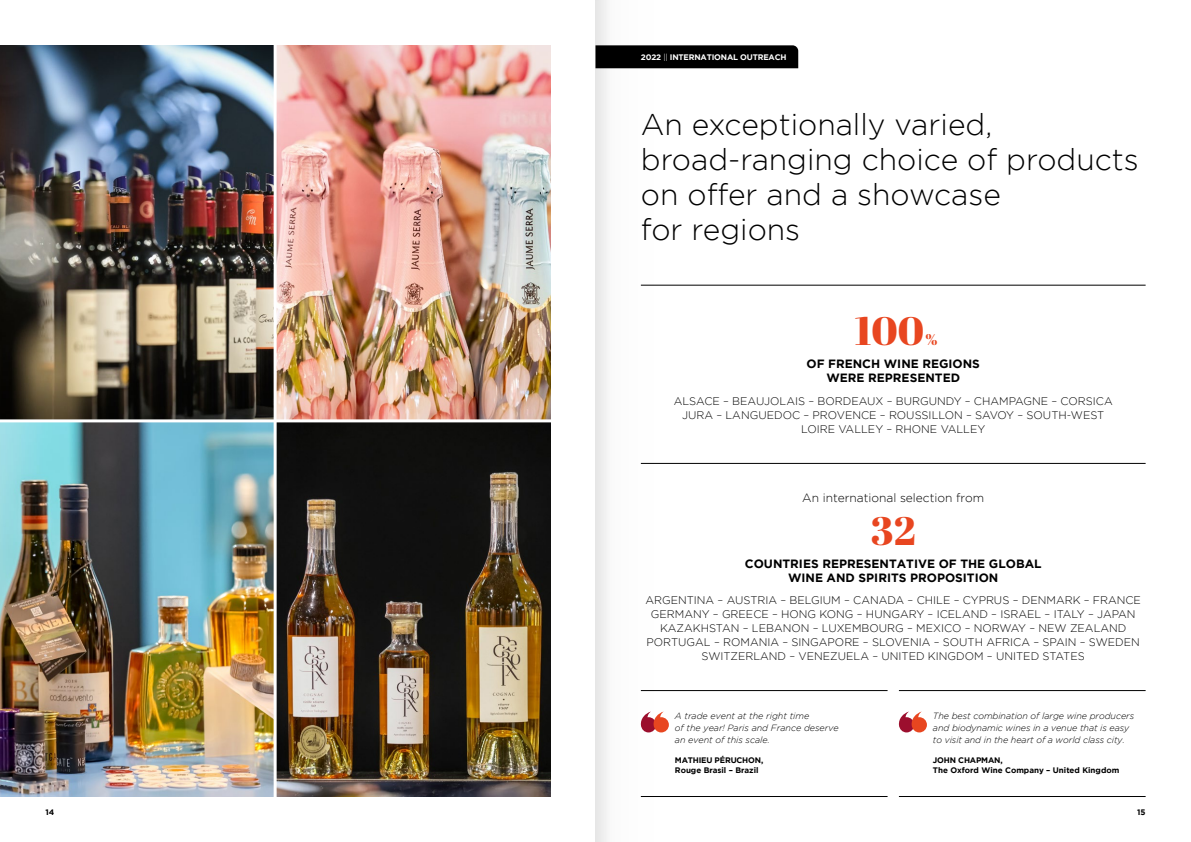
<style>
.page{position:relative;width:1191px;height:842px;background:#fff}
.page>*{position:absolute;margin:0;border:0;box-sizing:border-box;transform-origin:0 0}
.t1{font:39.6px "Abril Fatface";color:#e84620}
.t2{font:300 30px/35px "Gotham";color:#000}
.t3{font:15.5px "Abril Fatface";color:#e84620}
.t4{font:700 12px/14px "Gotham";color:#000;text-align:center}
.t5{font:300 12px "Gotham";color:#000}
.t6{font:300 11px/14px "Gotham";color:#000;text-align:center}
.t7{font:italic 300 9px/12px "Gotham";letter-spacing:-.005em;color:#000}
.t8{font:700 8px/10.5px "Gotham";color:#000}
.t9{font:700 8px "Gotham";letter-spacing:-.02em;color:#fff}
.s1{font-weight:300}
</style>
<div class="page">
<hr style="left:641px;top:285px;width:504px;height:1px;background:#000">
<hr style="left:641px;top:463px;width:504px;height:1px;background:#000">
<hr style="left:899px;top:690px;width:246px;height:1px;background:#000">
<hr style="left:899px;top:796px;width:246px;height:1px;background:#000">
<img style="left:0;top:45px;width:550px;height:752px">
<hr style="left:0;top:419px;width:553px;height:3px;background:#fff">
<hr style="left:274px;top:43px;width:3px;height:756px;background:#fff">
<img style="left:595px;top:0;width:397px;height:842px">
<p class="t9" style="left:641px;top:52px;width:147px">2022 <span class="s1">||</span> INTERNATIONAL OUTREACH</p>
<h2 class="t2" style="left:641px;top:107px;width:499px">An exceptionally varied, broad-ranging choice of products on offer and a showcase<br>for regions</h2>
<h1 class="t1" style="left:854px;top:303px;width:71px">100</h1>
<h3 class="t3" style="left:925px;top:329px;width:13px">%</h3>
<p class="t4" style="left:806px;top:356px;width:175px">OF FRENCH WINE REGIONS<br>WERE REPRESENTED</p>
<p class="t6" style="left:674px;top:394px;width:440px">ALSACE – BEAUJOLAIS – BORDEAUX – BURGUNDY – CHAMPAGNE – CORSICA<br>JURA – LANGUEDOC – PROVENCE – ROUSSILLON – SAVOY – SOUTH-WEST<br>LOIRE VALLEY – RHONE VALLEY</p>
<p class="t5" style="left:802px;top:491px;width:183px">An international selection from</p>
<h1 class="t1" style="left:871px;top:503px;width:46px">32</h1>
<p class="t4" style="left:745px;top:556px;width:298px">COUNTRIES REPRESENTATIVE OF THE GLOBAL<br>WINE AND SPIRITS PROPOSITION</p>
<p class="t6" style="left:645px;top:593px;width:497px">ARGENTINA – AUSTRIA – BELGIUM – CANADA – CHILE – CYPRUS – DENMARK – FRANCE GERMANY – GREECE – HONG KONG – HUNGARY – ICELAND – ISRAEL – ITALY – JAPAN KAZAKHSTAN – LEBANON – LUXEMBOURG – MEXICO – NORWAY – NEW ZEALAND PORTUGAL – ROMANIA – SINGAPORE – SLOVENIA – SOUTH AFRICA – SPAIN – SWEDEN SWITZERLAND – VENEZUELA – UNITED KINGDOM – UNITED STATES</p>
<p class="t7" style="left:675px;top:710px;width:165px">A trade event at the right time<br>of the year! Paris and France deserve an event of this scale.</p>
<p class="t8" style="left:675px;top:754px;width:90px">MATHIEU PÉRUCHON,<br>Rouge Brasil – Brazil</p>
<p class="t7" style="left:933px;top:710px;width:203px">The best combination of large wine producers and biodynamic wines in a venue that is easy to visit and in the heart of a world class city.</p>
<p class="t8" style="left:933px;top:754px;width:188px">JOHN CHAPMAN,<br>The Oxford Wine Company – United Kingdom</p>
<p class="t8" style="left:45px;top:807px;width:10px">14</p>
<p class="t8" style="left:1137px;top:807px;width:10px">15</p>
</div>
